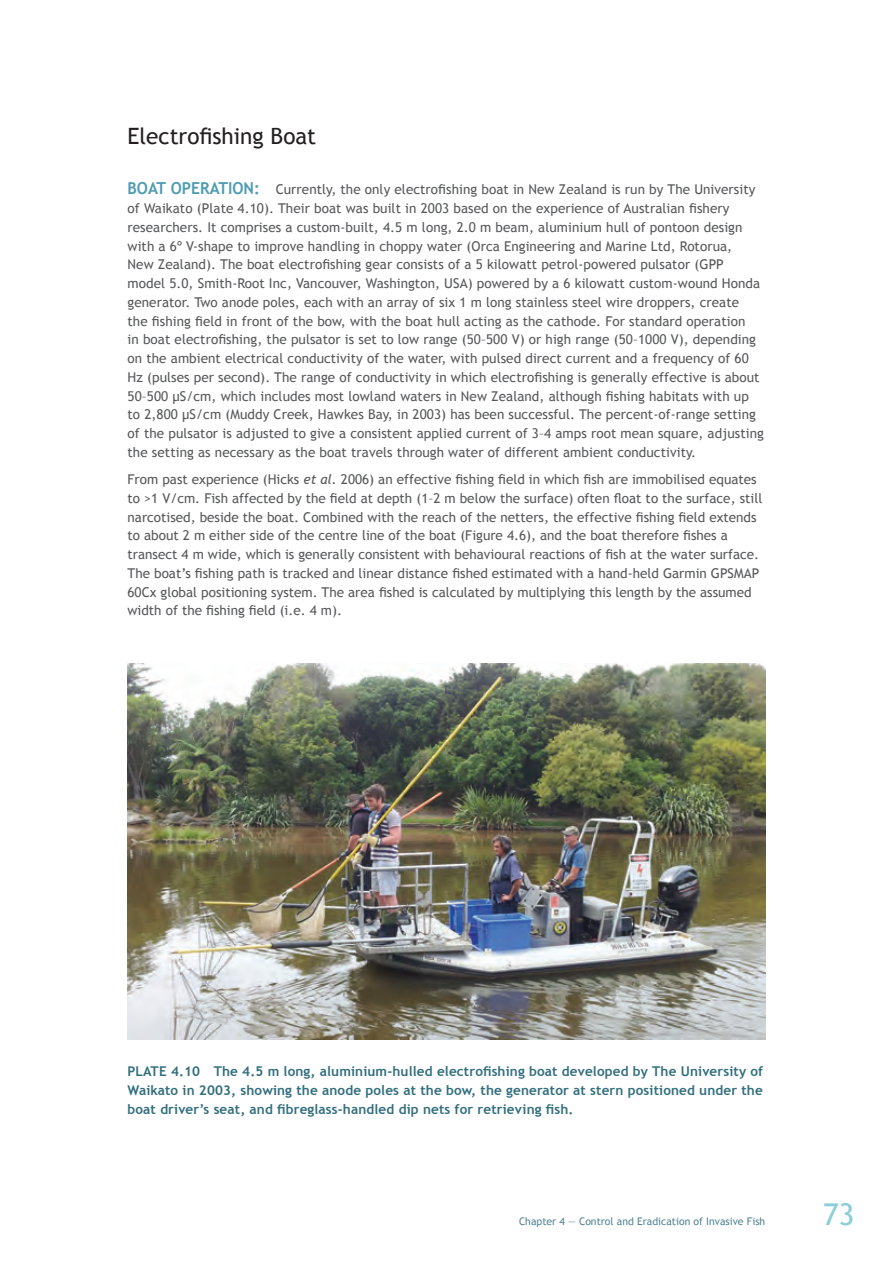
<style>
.page{position:relative;width:893px;height:1263px;background:#fff}
.page>*{position:absolute;margin:0;border:0;box-sizing:border-box;transform-origin:0 0}
.t1{font:30px "Trebuchet MS";color:#8bcdd8}
.SUBHEAD_2_-_black{font:22.5px "Trebuchet MS";color:#231f20}
.BODY_-_identificatio{font:13.5px/18.8px "Trebuchet MS";letter-spacing:.005em;color:#57585a}
.BODY_-_gray{font:13.5px/18.8px "Trebuchet MS";color:#57585a}
.FIGURE_TABLE_CAPTION{font:700 13.5px/18.8px "Trebuchet MS";letter-spacing:.01em;color:#316e7e;text-align:justify}
.t2{font:10.5px "Trebuchet MS";color:#548594}
.s1{font-weight:700;font-size:16.5px;color:#4d9cb1}
.s2{font-style:italic}
</style>
<div class="page">
<img style="left:128px;top:663px;width:637px;height:376px">
<h2 class="SUBHEAD_2_-_black" style="left:128px;top:123px;width:190px">Electrofishing Boat</h2>
<p class="BODY_-_identificatio" style="left:128px;top:180px;width:638px"><span class="s1">BOAT OPERATION:</span> Currently, the only electrofishing boat in New Zealand is run by The University of Waikato (Plate 4.10). Their boat was built in 2003 based on the experience of Australian fishery researchers. It comprises a custom-built, 4.5 m long, 2.0 m beam, aluminium hull of pontoon design with a 6º V-shape to improve handling in choppy water (Orca Engineering and Marine Ltd, Rotorua,<br>New Zealand). The boat electrofishing gear consists of a 5 kilowatt petrol-powered pulsator (GPP model 5.0, Smith-Root Inc, Vancouver, Washington, USA) powered by a 6 kilowatt custom-wound Honda generator. Two anode poles, each with an array of six 1 m long stainless steel wire droppers, create<br>the fishing field in front of the bow, with the boat hull acting as the cathode. For standard operation<br>in boat electrofishing, the pulsator is set to low range (50–500 V) or high range (50–1000 V), depending on the ambient electrical conductivity of the water, with pulsed direct current and a frequency of 60<br>Hz (pulses per second). The range of conductivity in which electrofishing is generally effective is about 50–500 µS/cm, which includes most lowland waters in New Zealand, although fishing habitats with up to 2,800 µS/cm (Muddy Creek, Hawkes Bay, in 2003) has been successful. The percent-of-range setting of the pulsator is adjusted to give a consistent applied current of 3–4 amps root mean square, adjusting the setting as necessary as the boat travels through water of different ambient conductivity.</p>
<p class="BODY_-_gray" style="left:128px;top:470px;width:636px">From past experience (Hicks <span class="s2">et al.</span> 2006) an effective fishing field in which fish are immobilised equates to &gt;1 V/cm. Fish affected by the field at depth (1–2 m below the surface) often float to the surface, still narcotised, beside the boat. Combined with the reach of the netters, the effective fishing field extends to about 2 m either side of the centre line of the boat (Figure 4.6), and the boat therefore fishes a transect 4 m wide, which is generally consistent with behavioural reactions of fish at the water surface.<br>The boat’s fishing path is tracked and linear distance fished estimated with a hand-held Garmin GPSMAP 60Cx global positioning system. The area fished is calculated by multiplying this length by the assumed width of the fishing field (i.e. 4 m).</p>
<p class="FIGURE_TABLE_CAPTION" style="left:128px;top:1062px;width:637px">PLATE 4.10 The 4.5 m long, aluminium-hulled electrofishing boat developed by The University of Waikato in 2003, showing the anode poles at the bow, the generator at stern positioned under the boat driver’s seat, and fibreglass-handled dip nets for retrieving fish.</p>
<p class="t2" style="left:519px;top:1215px;width:248px">Chapter 4 — Control and Eradication of Invasive Fish</p>
<h1 class="t1" style="left:823px;top:1196px;width:33px">73</h1>
</div>
